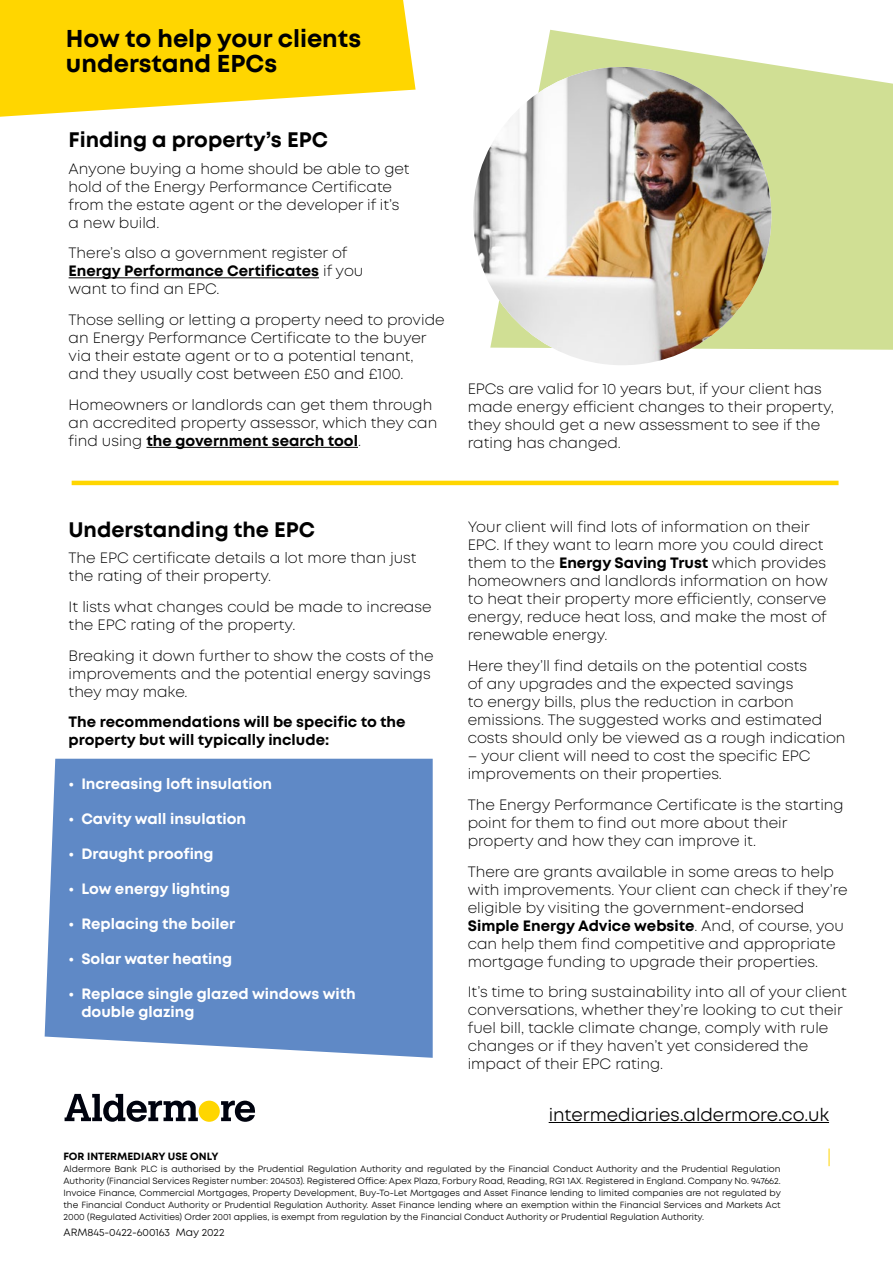
<style>
.page{position:relative;width:893px;height:1263px;background:#fff}
.page>*{position:absolute;margin:0;border:0;box-sizing:border-box;transform-origin:0 0}
.t1{font:700 24.45px/24.5px "Mont";color:#000}
.t2{font:700 21px "Mont";color:#000}
.t3{font:18px "Mont";color:#000}
.t4{font:300 15px/18px "Mont";color:#000}
.t5{font:700 15px/18px "Mont";color:#fff}
.t6{font:700 15px/18px "Mont";color:#000}
.t7{font:10.5px "Mont";color:#000}
.t8{font:700 10.5px "Mont";color:#000}
.t9{font:9px/12px "Mont";color:#000;text-align:justify}
.s1{font-weight:700}
</style>
<div class="page">
<div style="left:199px;top:1101px;width:21px;height:21px;background:#ffd600;border-radius:50%"></div>
<svg style="left:65px;top:1094px;width:133px;height:28px"></svg>
<svg style="left:221px;top:1100px;width:34px;height:22px"></svg>
<hr style="left:549px;top:1122px;width:280px;height:1px;background:#000">
<svg style="left:0;top:0;width:416px;height:117px;background:#ffdb20"></svg>
<svg style="left:829px;top:1148px;width:1px;height:18px"></svg>
<div style="left:45px;top:759px;width:388px;height:299px;background:#5f89c6"></div>
<hr style="left:69px;top:277px;width:250px;height:1px;background:#000">
<hr style="left:146px;top:447px;width:212px;height:1px;background:#000">
<svg style="left:490px;top:30px;width:403px;height:320px;fill:#d0df94"></svg>
<hr style="left:72px;top:481px;width:766px;height:4px;background:#ffd600">
<img style="left:473px;top:67px;width:298px;height:298px;border-radius:149px">
<h1 class="t1" style="left:66px;top:27px;width:297px">How to help your clients understand EPCs</h1>
<h2 class="t2" style="left:69px;top:126px;width:261px">Finding a property’s EPC</h2>
<p class="t4" style="left:69px;top:159px;width:342px">Anyone buying a home should be able to get hold of the Energy Performance Certificate from the estate agent or the developer if it’s a new build.</p>
<p class="t4" style="left:69px;top:244px;width:296px">There’s also a government register of<br><span class="s1">Energy Performance Certificates</span> if you want to find an EPC.</p>
<p class="t4" style="left:69px;top:311px;width:378px">Those selling or letting a property need to provide an Energy Performance Certificate to the buyer via their estate agent or to a potential tenant, and they usually cost between £50 and £100.</p>
<p class="t4" style="left:69px;top:396px;width:370px">Homeowners or landlords can get them through an accredited property assessor, which they can find using <span class="s1">the government search tool</span>.</p>
<p class="t4" style="left:468px;top:380px;width:368px">EPCs are valid for 10 years but, if your client has made energy efficient changes to their property, they should get a new assessment to see if the rating has changed.</p>
<h2 class="t2" style="left:69px;top:516px;width:248px">Understanding the EPC</h2>
<p class="t4" style="left:69px;top:549px;width:349px">The EPC certificate details a lot more than just the rating of their property.</p>
<p class="t4" style="left:69px;top:598px;width:364px">It lists what changes could be made to increase the EPC rating of the property.</p>
<p class="t4" style="left:69px;top:647px;width:366px">Breaking it down further to show the costs of the improvements and the potential energy savings they may make.</p>
<p class="t6" style="left:69px;top:713px;width:339px">The recommendations will be specific to the property but will typically include:</p>
<p class="t5" style="left:69px;top:775px;width:205px">• Increasing loft insulation</p>
<p class="t5" style="left:69px;top:810px;width:179px">• Cavity wall insulation</p>
<p class="t5" style="left:69px;top:845px;width:147px">• Draught proofing</p>
<p class="t5" style="left:69px;top:880px;width:163px">• Low energy lighting</p>
<p class="t5" style="left:69px;top:915px;width:168px">• Replacing the boiler</p>
<p class="t5" style="left:69px;top:950px;width:165px">• Solar water heating</p>
<p class="t5" style="left:81px;top:985px;width:276px;text-indent:-13px">• Replace single glazed windows with double glazing</p>
<p class="t4" style="left:468px;top:518px;width:361px">Your client will find lots of information on their EPC. If they want to learn more you could direct them to the <span class="s1">Energy Saving Trust</span> which provides homeowners and landlords information on how to heat their property more efficiently, conserve energy, reduce heat loss, and make the most of renewable energy.</p>
<p class="t4" style="left:468px;top:657px;width:379px">Here they’ll find details on the potential costs<br>of any upgrades and the expected savings<br>to energy bills, plus the reduction in carbon emissions. The suggested works and estimated costs should only be viewed as a rough indication</p>
<p class="t4" style="left:468px;top:747px;width:344px">– your client will need to cost the specific EPC improvements on their properties.</p>
<p class="t4" style="left:468px;top:796px;width:377px">The Energy Performance Certificate is the starting point for them to find out more about their property and how they can improve it.</p>
<p class="t4" style="left:468px;top:862px;width:381px">There are grants available in some areas to help with improvements. Your client can check if they’re eligible by visiting the government-endorsed <span class="s1">Simple Energy Advice website</span>. And, of course, you can help them find competitive and appropriate mortgage funding to upgrade their properties.</p>
<p class="t4" style="left:468px;top:983px;width:381px">It’s time to bring sustainability into all of your client conversations, whether they’re looking to cut their fuel bill, tackle climate change, comply with rule changes or if they haven’t yet considered the impact of their EPC rating.</p>
<p class="t3" style="left:549px;top:1103px;width:282px">intermediaries.aldermore.co.uk</p>
<p class="t8" style="left:63px;top:1149px;width:157px">FOR INTERMEDIARY USE ONLY</p>
<p class="t9" style="left:63px;top:1162px;width:719px">Aldermore Bank PLC is authorised by the Prudential Regulation Authority and regulated by the Financial Conduct Authority and the Prudential Regulation Authority (Financial Services Register number: 204503). Registered Office: Apex Plaza, Forbury Road, Reading, RG1 1AX. Registered in England. Company No. 947662.<br>Invoice Finance, Commercial Mortgages, Property Development, Buy-To-Let Mortgages and Asset Finance lending to limited companies are not regulated by the Financial Conduct Authority or Prudential Regulation Authority. Asset Finance lending where an exemption within the Financial Services and Markets Act 2000 (Regulated Activities) Order 2001 applies, is exempt from regulation by the Financial Conduct Authority or Prudential Regulation Authority.</p>
<p class="t7" style="left:63px;top:1225px;width:163px">ARM845-0422-600163 May 2022</p>
</div>
